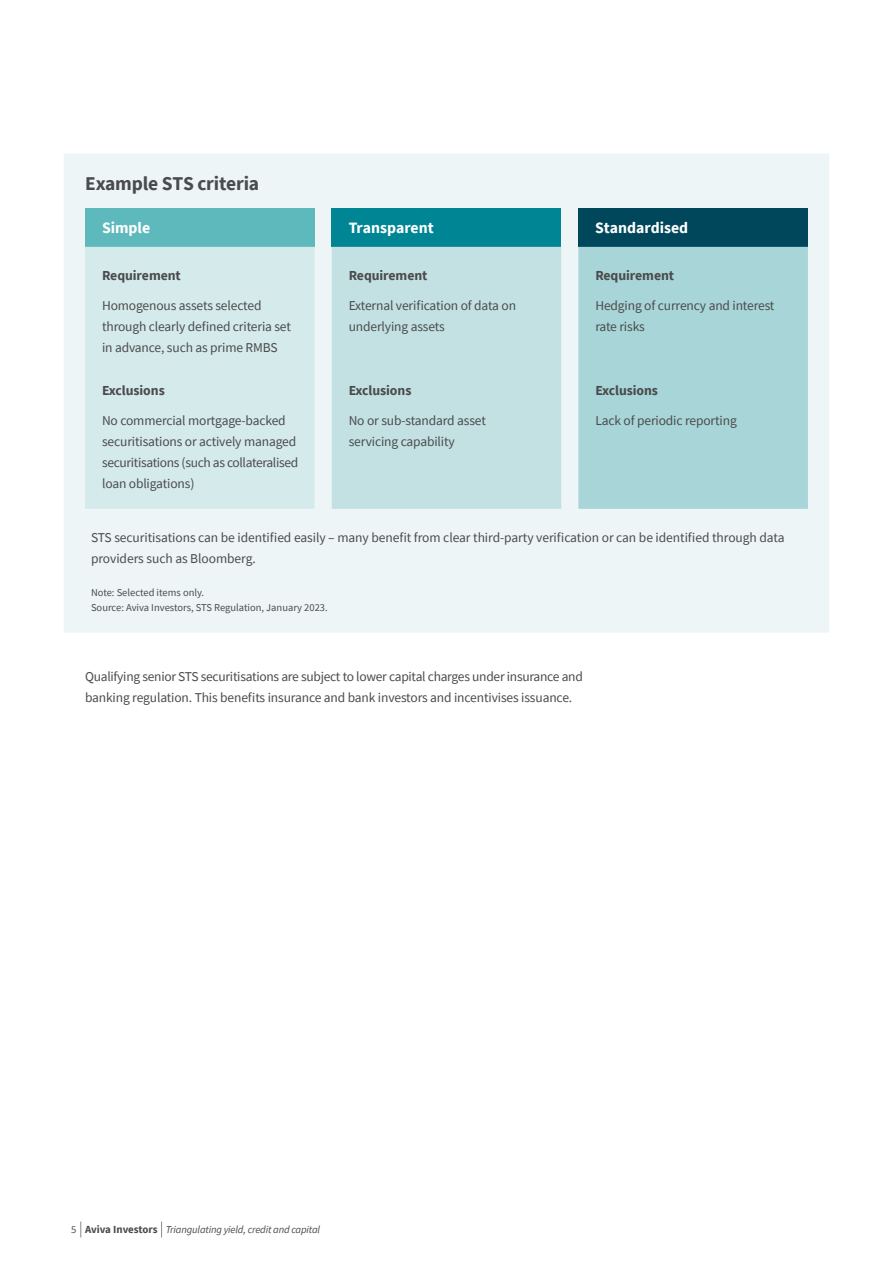
<style>
.page{position:relative;width:893px;height:1263px;background:#fff}
.page>*{position:absolute;margin:0;border:0;box-sizing:border-box;transform-origin:0 0}
.t1{font:700 19.5px "Source Sans Pro";letter-spacing:-.01em;color:#4a4b4c}
.t2{font:700 15.75px "Source Sans Pro";color:#fff}
.t3{font:700 13.8px "Source Sans Pro";letter-spacing:-.005em;color:#4a4b4c}
.t4{font:13.5px/21px "Source Sans Pro";letter-spacing:-.01em;color:#4a4b4c}
.t5{font:10.5px/15.1px "Source Sans Pro";color:#4a4b4c}
.t6{font:italic 10.5px "Source Sans Pro";letter-spacing:-.015em;color:#4a4b4c}
.s1{font-style:normal}
.s2{font-weight:700;font-style:normal;font-size:10.8px}
</style>
<div class="page">
<svg style="left:80px;top:1221px;width:1px;height:16px"></svg>
<svg style="left:161px;top:1221px;width:1px;height:16px"></svg>
<div style="left:64px;top:153px;width:765px;height:480px;background:#edf5f6"></div>
<div style="left:85px;top:208px;width:230px;height:39px;background:#5eb9bd"></div>
<div style="left:332px;top:208px;width:229px;height:39px;background:#008594"></div>
<div style="left:578px;top:208px;width:230px;height:39px;background:#00475b"></div>
<div style="left:85px;top:247px;width:230px;height:262px;background:#d5eaeb"></div>
<div style="left:332px;top:247px;width:229px;height:262px;background:#c3e1e3"></div>
<div style="left:578px;top:247px;width:230px;height:262px;background:#a8d5d7"></div>
<h1 class="t1" style="left:85px;top:170px;width:175px">Example STS criteria</h1>
<p class="t2" style="left:102px;top:217px;width:50px">Simple</p>
<p class="t2" style="left:349px;top:217px;width:87px">Transparent</p>
<p class="t2" style="left:595px;top:217px;width:94px">Standardised</p>
<p class="t3" style="left:102px;top:266px;width:80px">Requirement</p>
<p class="t3" style="left:349px;top:266px;width:80px">Requirement</p>
<p class="t3" style="left:595px;top:266px;width:80px">Requirement</p>
<p class="t4" style="left:102px;top:295px;width:190px">Homogenous assets selected through clearly defined criteria set in advance, such as prime RMBS</p>
<p class="t4" style="left:349px;top:295px;width:169px">External verification of data on underlying assets</p>
<p class="t4" style="left:595px;top:295px;width:181px">Hedging of currency and interest rate risks</p>
<p class="t3" style="left:102px;top:381px;width:64px">Exclusions</p>
<p class="t3" style="left:349px;top:381px;width:64px">Exclusions</p>
<p class="t3" style="left:595px;top:381px;width:64px">Exclusions</p>
<p class="t4" style="left:102px;top:409px;width:198px">No commercial mortgage-backed securitisations or actively managed securitisations (such as collateralised loan obligations)</p>
<p class="t4" style="left:349px;top:409px;width:139px">No or sub-standard asset servicing capability</p>
<p class="t4" style="left:595px;top:409px;width:143px">Lack of periodic reporting</p>
<p class="t4" style="left:91px;top:527px;width:695px">STS securitisations can be identified easily – many benefit from clear third-party verification or can be identified through data providers such as Bloomberg.</p>
<p class="t5" style="left:91px;top:585px;width:238px">Note: Selected items only.<br>Source: Aviva Investors, STS Regulation, January 2023.</p>
<p class="t4" style="left:85px;top:665px;width:499px">Qualifying senior STS securitisations are subject to lower capital charges under insurance and banking regulation. This benefits insurance and bank investors and incentivises issuance.</p>
<p class="t6" style="left:71px;top:1223px;width:250px"><span class="s1">5</span> <span class="s2">Aviva Investors</span> Triangulating yield, credit and capital</p>
</div>
